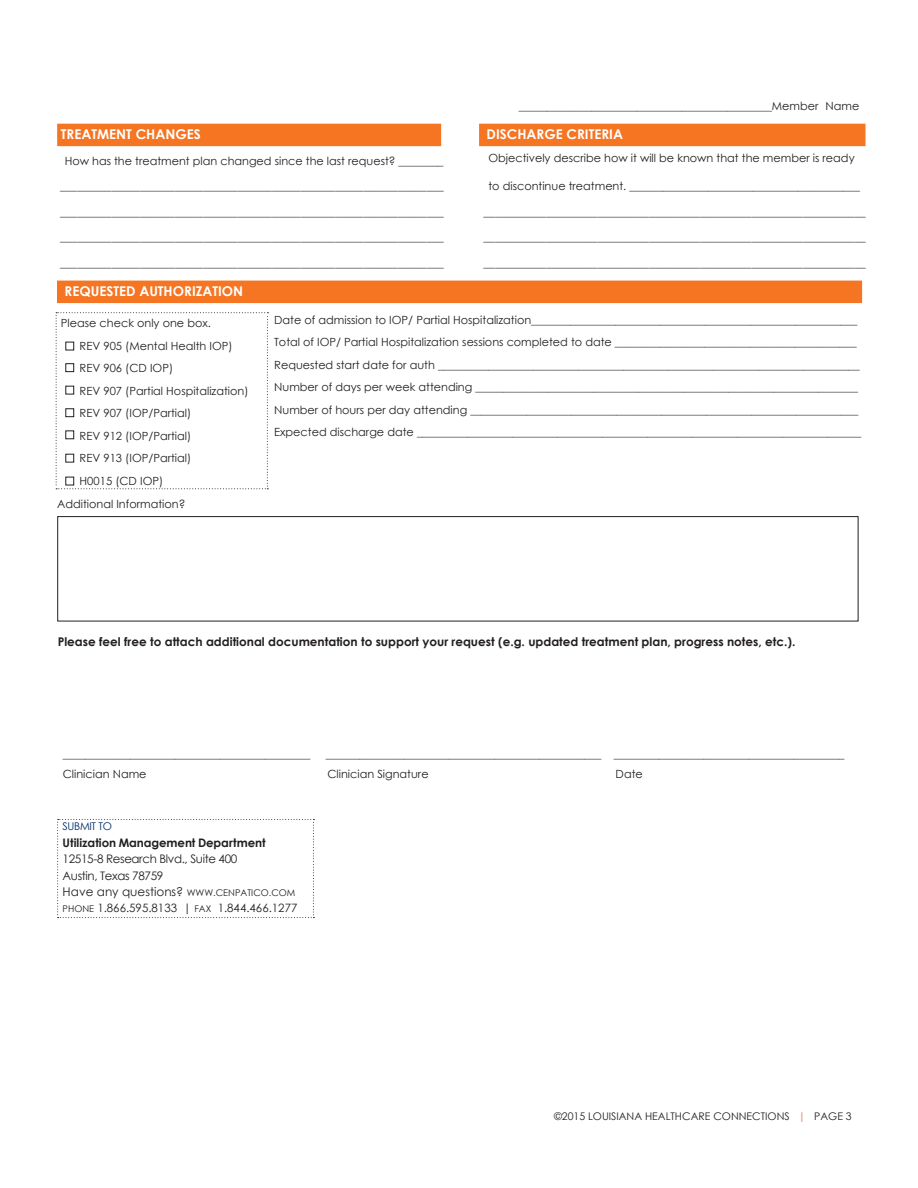
<style>
.page{position:relative;width:918px;height:1188px;background:#fff}
.page>*{position:absolute;margin:0;border:0;box-sizing:border-box;transform-origin:0 0}
.block_headline{font:700 13.5px "Century Gothic";color:#fff}
.Pa0{font:700 12px "Century Gothic";color:#231f20}
.t1{font:12px "Century Gothic";color:#231f20}
.t2{font:11.7px/16.5px "Century Gothic";letter-spacing:-.03em;color:#231f20}
.t3{font:700 11.7px "Century Gothic";letter-spacing:-.005em;color:#231f20}
.t4{font:11.55px "Century Gothic";color:#231f20}
.body_text{font:11.25px "Century Gothic";color:#231f20}
.block_headline-2{font:11.25px "Century Gothic";color:#231f20}
.t5{font:10.65px "Century Gothic";letter-spacing:-.03em;color:#002c6b}
.block_headline-3{font:10.5px "Century Gothic";color:#231f20}
.s1{font-size:9.15px}
.s2{color:#f57523}
</style>
<div class="page">
<div style="left:479px;top:124px;width:387px;height:22px;background:#f57523"></div>
<div style="left:57px;top:124px;width:384px;height:22px;background:#f57523"></div>
<div style="left:57px;top:281px;width:805px;height:22px;background:#f57523"></div>
<svg style="left:56px;top:312px;width:212px;height:177px"></svg>
<div style="left:65px;top:342px;width:9px;height:8px;border:1px solid #231f20"></div>
<div style="left:57px;top:516px;width:802px;height:106px;border:1px solid #231f20"></div>
<div style="left:65px;top:363px;width:9px;height:9px;border:1px solid #231f20"></div>
<div style="left:65px;top:386px;width:9px;height:8px;border:1px solid #231f20"></div>
<div style="left:65px;top:408px;width:9px;height:9px;border:1px solid #231f20"></div>
<div style="left:65px;top:430px;width:9px;height:9px;border:1px solid #231f20"></div>
<div style="left:65px;top:454px;width:9px;height:9px;border:1px solid #231f20"></div>
<div style="left:65px;top:477px;width:9px;height:8px;border:1px solid #231f20"></div>
<svg style="left:57px;top:819px;width:257px;height:99px"></svg>
<p class="body_text" style="left:519px;top:99px;width:342px">_____________________________________________Member Name</p>
<p class="block_headline" style="left:487px;top:124px;width:138px">DISCHARGE CRITERIA</p>
<p class="block_headline-2" style="left:488px;top:150px;width:368px">Objectively describe how it will be known that the member is ready</p>
<p class="block_headline-2" style="left:488px;top:179px;width:373px">to discontinue treatment. _________________________________________</p>
<p class="body_text" style="left:484px;top:204px;width:384px">___________________________________________________________________</p>
<p class="body_text" style="left:484px;top:230px;width:384px">___________________________________________________________________</p>
<p class="body_text" style="left:484px;top:255px;width:384px">___________________________________________________________________</p>
<p class="block_headline" style="left:61px;top:124px;width:141px">TREATMENT CHANGES</p>
<p class="body_text" style="left:65px;top:153px;width:380px">How has the treatment plan changed since the last request? ________</p>
<p class="body_text" style="left:60px;top:179px;width:385px">___________________________________________________________________</p>
<p class="body_text" style="left:60px;top:204px;width:385px">___________________________________________________________________</p>
<p class="body_text" style="left:60px;top:230px;width:385px">___________________________________________________________________</p>
<p class="body_text" style="left:60px;top:255px;width:385px">___________________________________________________________________</p>
<p class="block_headline" style="left:65px;top:281px;width:180px">REQUESTED AUTHORIZATION</p>
<p class="body_text" style="left:274px;top:312px;width:585px">Date of admission to IOP/ Partial Hospitalization__________________________________________________________</p>
<p class="body_text" style="left:274px;top:334px;width:584px">Total of IOP/ Partial Hospitalization sessions completed to date ___________________________________________</p>
<p class="body_text" style="left:274px;top:357px;width:587px">Requested start date for auth ___________________________________________________________________________</p>
<p class="body_text" style="left:274px;top:379px;width:585px">Number of days per week attending ____________________________________________________________________</p>
<p class="body_text" style="left:274px;top:402px;width:586px">Number of hours per day attending _____________________________________________________________________</p>
<p class="body_text" style="left:274px;top:424px;width:589px">Expected discharge date _______________________________________________________________________________</p>
<p class="body_text" style="left:61px;top:315px;width:152px">Please check only one box.</p>
<p class="body_text" style="left:80px;top:338px;width:155px">REV 905 (Mental Health IOP)</p>
<p class="body_text" style="left:80px;top:360px;width:95px">REV 906 (CD IOP)</p>
<p class="body_text" style="left:80px;top:383px;width:170px">REV 907 (Partial Hospitalization)</p>
<p class="body_text" style="left:80px;top:405px;width:113px">REV 907 (IOP/Partial)</p>
<p class="body_text" style="left:80px;top:428px;width:113px">REV 912 (IOP/Partial)</p>
<p class="body_text" style="left:80px;top:450px;width:113px">REV 913 (IOP/Partial)</p>
<p class="body_text" style="left:80px;top:473px;width:85px">H0015 (CD IOP)</p>
<p class="body_text" style="left:57px;top:496px;width:130px">Additional Information?</p>
<p class="Pa0" style="left:58px;top:632px;width:739px">Please feel free to attach additional documentation to support your request (e.g. updated treatment plan, progress notes, etc.).</p>
<p class="body_text" style="left:63px;top:746px;width:249px">____________________________________________</p>
<p class="body_text" style="left:326px;top:746px;width:520px">_________________________________________________ _________________________________________</p>
<p class="body_text" style="left:63px;top:766px;width:85px">Clinician Name</p>
<p class="body_text" style="left:327px;top:766px;width:103px">Clinician Signature</p>
<p class="body_text" style="left:616px;top:766px;width:29px">Date</p>
<p class="t5" style="left:63px;top:819px;width:51px">SUBMIT TO</p>
<p class="t3" style="left:63px;top:833px;width:204px">Utilization Management Department</p>
<p class="t2" style="left:63px;top:850px;width:176px">12515-8 Research Blvd., Suite 400<br>Austin, Texas 78759</p>
<p class="t1" style="left:63px;top:883px;width:234px">Have any questions? <span class="s1">WWW.CENPATICO.COM</span></p>
<p class="t4" style="left:63px;top:900px;width:236px"><span class="s1">PHONE</span> 1.866.595.8133 | <span class="s1">FAX</span> 1.844.466.1277</p>
<p class="block_headline-3" style="left:554px;top:1109px;width:299px">©2015 LOUISIANA HEALTHCARE CONNECTIONS <span class="s2">|</span> PAGE 3</p>
</div>
